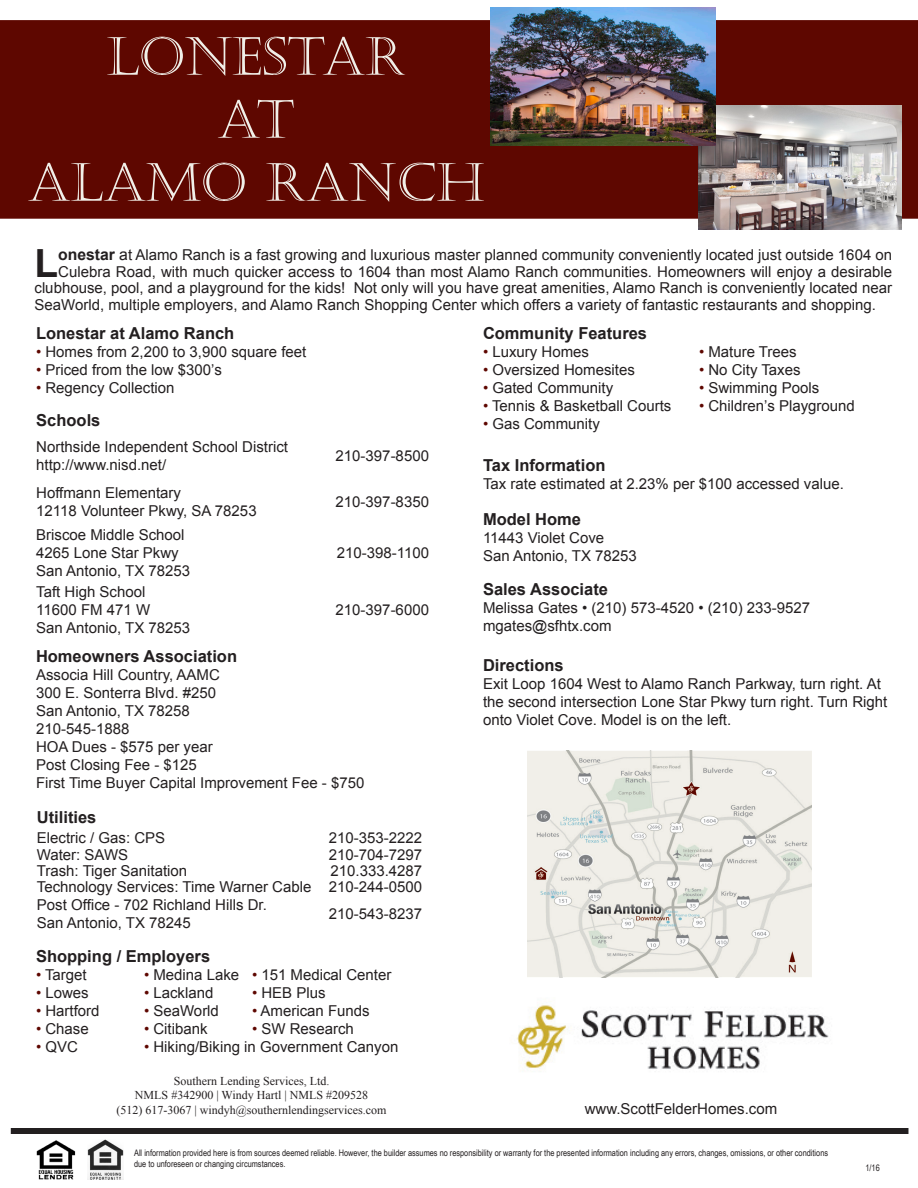
<style>
.page{position:relative;width:918px;height:1188px;background:#fff}
.page>*{position:absolute;margin:0;border:0;box-sizing:border-box;transform-origin:0 0}
.t1{font:52.5px "Castellar";color:#f1efe8}
.t2{font:700 38.85px "Arial";color:#231f20}
.t3{font:700 16.5px "Arial";color:#231f20}
.t4{font:15px/18px "Arial";color:#231f20}
.t5{font:12px/14.4px "Times New Roman";color:#231f20;text-align:center}
.t6{font:9px "Arial Narrow";color:#231f20}
.s1{font-weight:700;font-size:15.75px}
.s2{font-size:15.75px}
.s3{color:#5e0700}
</style>
<div class="page">
<div style="left:0;top:19px;width:918px;height:200px;background:#5e0700"></div>
<img style="left:698px;top:105px;width:204px;height:125px">
<img style="left:491px;top:7px;width:225px;height:139px">
<img style="left:527px;top:751px;width:285px;height:226px">
<img style="left:36px;top:1140px;width:40px;height:40px">
<div style="left:11px;top:1128px;width:897px;height:6px;border:2px solid #231f20"></div>
<img style="left:516px;top:1001px;width:313px;height:69px">
<img style="left:88px;top:1139px;width:35px;height:41px">
<p class="t1" style="left:106px;top:27px;width:300px">LONESTAR</p>
<p class="t1" style="left:217px;top:90px;width:79px">AT</p>
<p class="t1" style="left:28px;top:153px;width:458px">ALAMO RANCH</p>
<p class="t2" style="left:34px;top:237px;width:25px">L</p>
<p class="t4" style="left:58px;top:246px;width:835px"><span class="s1">onestar</span> <span class="s2">a</span>t Alamo Ranch is a fast growing and luxurious master planned community conveniently located just outside 1604 on</p>
<p class="t4" style="left:58px;top:263px;width:835px">Culebra Road, with much quicker access to 1604 than most Alamo Ranch communities. Homeowners will enjoy a desirable</p>
<p class="t4" style="left:34px;top:279px;width:859px">clubhouse, pool, and a playground for the kids! Not only will you have great amenities, Alamo Ranch is conveniently located near</p>
<p class="t4" style="left:34px;top:296px;width:843px">SeaWorld, multiple employers, and Alamo Ranch Shopping Center which offers a variety of fantastic restaurants and shopping.</p>
<p class="t3" style="left:36px;top:322px;width:200px">Lonestar at Alamo Ranch</p>
<p class="t4" style="left:36px;top:343px;width:272px"><span class="s3">•</span> Homes from 2,200 to 3,900 square feet</p>
<p class="t4" style="left:36px;top:361px;width:187px"><span class="s3">•</span> Priced from the low $300’s</p>
<p class="t4" style="left:36px;top:379px;width:140px"><span class="s3">•</span> Regency Collection</p>
<p class="t3" style="left:36px;top:409px;width:66px">Schools</p>
<p class="t4" style="left:36px;top:438px;width:253px">Northside Independent School District</p>
<p class="t4" style="left:36px;top:456px;width:132px">http://www.nisd.net/</p>
<p class="t4" style="left:36px;top:483px;width:146px">Hoffmann Elementary</p>
<p class="t4" style="left:36px;top:501px;width:222px">12118 Volunteer Pkwy, SA 78253</p>
<p class="t4" style="left:36px;top:526px;width:150px">Briscoe Middle School</p>
<p class="t4" style="left:36px;top:544px;width:144px">4265 Lone Star Pkwy</p>
<p class="t4" style="left:36px;top:562px;width:156px">San Antonio, TX 78253</p>
<p class="t4" style="left:36px;top:583px;width:111px">Taft High School</p>
<p class="t4" style="left:36px;top:601px;width:115px">11600 FM 471 W</p>
<p class="t4" style="left:36px;top:619px;width:156px">San Antonio, TX 78253</p>
<p class="t4" style="left:336px;top:447px;width:95px">210-397-8500</p>
<p class="t4" style="left:336px;top:492px;width:95px">210-397-8350</p>
<p class="t4" style="left:337px;top:544px;width:94px">210-398-1100</p>
<p class="t4" style="left:336px;top:601px;width:95px">210-397-6000</p>
<p class="t3" style="left:36px;top:645px;width:203px">Homeowners Association</p>
<p class="t4" style="left:36px;top:666px;width:185px">Associa Hill Country, AAMC</p>
<p class="t4" style="left:36px;top:684px;width:182px">300 E. Sonterra Blvd. #250</p>
<p class="t4" style="left:36px;top:702px;width:156px">San Antonio, TX 78258</p>
<p class="t4" style="left:36px;top:720px;width:95px">210-545-1888</p>
<p class="t4" style="left:36px;top:738px;width:178px">HOA Dues - $575 per year</p>
<p class="t4" style="left:36px;top:756px;width:162px">Post Closing Fee - $125</p>
<p class="t4" style="left:36px;top:774px;width:330px">First Time Buyer Capital Improvement Fee - $750</p>
<p class="t3" style="left:37px;top:806px;width:61px">Utilities</p>
<p class="t4" style="left:37px;top:829px;width:130px">Electric / Gas: CPS</p>
<p class="t4" style="left:329px;top:829px;width:95px">210-353-2222</p>
<p class="t4" style="left:37px;top:846px;width:93px">Water: SAWS</p>
<p class="t4" style="left:329px;top:846px;width:95px">210-704-7297</p>
<p class="t4" style="left:37px;top:862px;width:152px">Trash: Tiger Sanitation</p>
<p class="t4" style="left:330px;top:862px;width:93px">210.333.4287</p>
<p class="t4" style="left:37px;top:878px;width:276px">Technology Services: Time Warner Cable</p>
<p class="t4" style="left:329px;top:878px;width:95px">210-244-0500</p>
<p class="t4" style="left:37px;top:896px;width:232px">Post Office - 702 Richland Hills Dr.</p>
<p class="t4" style="left:37px;top:914px;width:156px">San Antonio, TX 78245</p>
<p class="t4" style="left:329px;top:905px;width:95px">210-543-8237</p>
<p class="t3" style="left:483px;top:322px;width:166px">Community Features</p>
<p class="t4" style="left:483px;top:343px;width:108px"><span class="s3">•</span> Luxury Homes</p>
<p class="t4" style="left:699px;top:343px;width:99px"><span class="s3">•</span> Mature Trees</p>
<p class="t4" style="left:483px;top:361px;width:153px"><span class="s3">•</span> Oversized Homesites</p>
<p class="t4" style="left:699px;top:361px;width:103px"><span class="s3">•</span> No City Taxes</p>
<p class="t4" style="left:483px;top:379px;width:132px"><span class="s3">•</span> Gated Community</p>
<p class="t4" style="left:699px;top:379px;width:122px"><span class="s3">•</span> Swimming Pools</p>
<p class="t4" style="left:483px;top:397px;width:190px"><span class="s3">•</span> Tennis &amp; Basketball Courts</p>
<p class="t4" style="left:699px;top:397px;width:157px"><span class="s3">•</span> Children’s Playground</p>
<p class="t4" style="left:483px;top:415px;width:118px"><span class="s3">•</span> Gas Community</p>
<p class="t3" style="left:483px;top:454px;width:124px">Tax Information</p>
<p class="t4" style="left:483px;top:475px;width:363px">Tax rate estimated at 2.23% per $100 accessed value.</p>
<p class="t3" style="left:483px;top:508px;width:100px">Model Home</p>
<p class="t4" style="left:483px;top:529px;width:123px">11443 Violet Cove</p>
<p class="t4" style="left:483px;top:547px;width:156px">San Antonio, TX 78253</p>
<p class="t3" style="left:483px;top:578px;width:127px">Sales Associate</p>
<p class="t4" style="left:483px;top:599px;width:329px">Melissa Gates • (210) 573-4520 • (210) 233-9527</p>
<p class="t4" style="left:483px;top:617px;width:130px">mgates@sfhtx.com</p>
<p class="t3" style="left:483px;top:654px;width:82px">Directions</p>
<p class="t4" style="left:483px;top:675px;width:406px">Exit Loop 1604 West to Alamo Ranch Parkway, turn right. At the second intersection Lone Star Pkwy turn right. Turn Right onto Violet Cove. Model is on the left.</p>
<p class="t3" style="left:36px;top:945px;width:176px">Shopping / Employers</p>
<p class="t4" style="left:36px;top:966px;width:52px"><span class="s3">•</span> Target</p>
<p class="t4" style="left:144px;top:966px;width:249px"><span class="s3">•</span> Medina Lake <span class="s3">•</span> 151 Medical Center</p>
<p class="t4" style="left:36px;top:984px;width:54px"><span class="s3">•</span> Lowes</p>
<p class="t4" style="left:144px;top:984px;width:71px"><span class="s3">•</span> Lackland</p>
<p class="t4" style="left:252px;top:984px;width:75px"><span class="s3">•</span> HEB Plus</p>
<p class="t4" style="left:36px;top:1002px;width:65px"><span class="s3">•</span> Hartford</p>
<p class="t4" style="left:144px;top:1002px;width:77px"><span class="s3">•</span> SeaWorld</p>
<p class="t4" style="left:252px;top:1002px;width:119px"><span class="s3">•</span> American Funds</p>
<p class="t4" style="left:36px;top:1020px;width:54px"><span class="s3">•</span> Chase</p>
<p class="t4" style="left:144px;top:1020px;width:65px"><span class="s3">•</span> Citibank</p>
<p class="t4" style="left:252px;top:1020px;width:103px"><span class="s3">•</span> SW Research</p>
<p class="t4" style="left:36px;top:1038px;width:43px"><span class="s3">•</span> QVC</p>
<p class="t4" style="left:144px;top:1038px;width:256px"><span class="s3">•</span> Hiking/Biking in Government Canyon</p>
<p class="t5" style="left:174px;top:1073px;width:157px">Southern Lending Services, Ltd.</p>
<p class="t5" style="left:117px;top:1088px;width:272px">NMLS #342900 | Windy Hartl | NMLS #209528<br>(512) 617-3067 | windyh@southernlendingservices.com</p>
<p class="t4" style="left:585px;top:1100px;width:194px">www.ScottFelderHomes.com</p>
<p class="t6" style="left:134px;top:1147px;width:696px">All information provided here is from sources deemed reliable. However, the builder assumes no responsibility or warranty for the presented information including any errors, changes, omissions, or other conditions</p>
<p class="t6" style="left:134px;top:1157px;width:153px">due to unforeseen or changing circumstances.</p>
<p class="t6" style="left:866px;top:1161px;width:16px">1/16</p>
</div>
